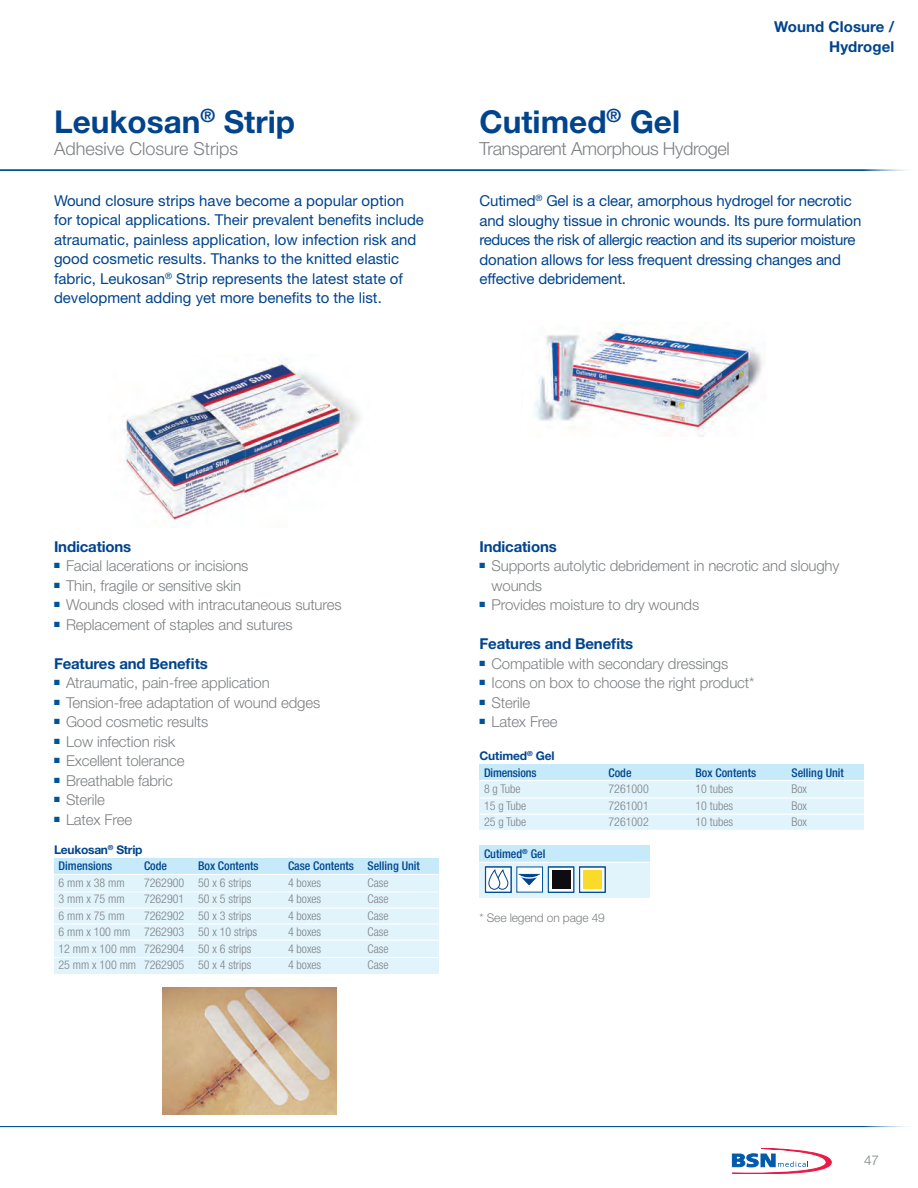
<style>
.page{position:relative;width:918px;height:1188px;background:#fff}
.page>*{position:absolute;margin:0;border:0;box-sizing:border-box;transform-origin:0 0}
.t1{font:700 31.5px "Helvetica Neue";color:#01448c}
.t2{font:300 18px "Helvetica Neue";letter-spacing:-.02em;color:#7e8083}
.t3{font:300 18px "Helvetica Neue";color:#7e8083}
.t4{font:15px/19.5px "Helvetica Neue";color:#01448c}
.t5{font:300 15px/19.5px "Helvetica Neue";letter-spacing:-.01em;color:#7e8083}
.t6{font:700 15px "Helvetica Neue";letter-spacing:-.01em;color:#01448c}
.t7{font:700 15px "Helvetica Neue LT Std";letter-spacing:.005em;color:#01448c}
.t8{font:300 13.5px "Helvetica Neue";color:#7e8083}
.t9{font:300 condensed 12px "Helvetica Neue";color:#7e8083}
.t10{font:500 condensed 12px "Helvetica Neue";color:#01448c}
.t11{font:700 12px "Helvetica Neue";letter-spacing:-.02em;color:#01448c}
.t12{font:300 12px "Helvetica Neue";letter-spacing:-.01em;color:#7e8083}
</style>
<div class="page">
<svg style="left:732px;top:1148px;width:100px;height:26px"></svg>
<hr style="left:0;top:170px;width:918px;height:1px;background:#01529a">
<hr style="left:0;top:1126px;width:918px;height:1px;background:#01529a">
<img style="left:124px;top:358px;width:236px;height:163px">
<div style="left:54px;top:858px;width:384px;height:16px;background:#c6eafa"></div>
<div style="left:54px;top:875px;width:384px;height:99px;background:#e1f4fc"></div>
<hr style="left:54px;top:891px;width:384px;height:1px;background:#fff">
<hr style="left:54px;top:908px;width:384px;height:1px;background:#fff">
<hr style="left:54px;top:923px;width:384px;height:2px;background:#fff">
<hr style="left:54px;top:940px;width:384px;height:1px;background:#fff">
<hr style="left:54px;top:957px;width:384px;height:1px;background:#fff">
<img style="left:162px;top:987px;width:175px;height:128px">
<img style="left:535px;top:324px;width:229px;height:112px">
<div style="left:480px;top:764px;width:384px;height:16px;background:#c6eafa"></div>
<div style="left:480px;top:781px;width:384px;height:50px;background:#e1f4fc"></div>
<hr style="left:480px;top:797px;width:384px;height:2px;background:#fff">
<hr style="left:480px;top:814px;width:384px;height:1px;background:#fff">
<hr style="left:480px;top:830px;width:384px;height:1px;background:#fff">
<div style="left:480px;top:846px;width:170px;height:16px;background:#c6eafa"></div>
<div style="left:480px;top:862px;width:170px;height:35px;background:#e1f4fc"></div>
<hr style="left:480px;top:862px;width:170px;height:1px;background:#fff">
<div style="left:485px;top:867px;width:26px;height:25px;background:#fff"></div>
<svg style="left:488px;top:869px;width:21px;height:21px"></svg>
<div style="left:485px;top:867px;width:26px;height:26px;border:1px solid #01529a"></div>
<div style="left:517px;top:867px;width:26px;height:25px;background:#fff"></div>
<svg style="left:518px;top:874px;width:22px;height:12px"></svg>
<svg style="left:550px;top:869px;width:22px;height:21px"></svg>
<div style="left:552px;top:871px;width:18px;height:18px;background:#0e0b11"></div>
<div style="left:548px;top:867px;width:26px;height:26px;border:1px solid #01529a"></div>
<svg style="left:582px;top:869px;width:21px;height:21px"></svg>
<div style="left:583px;top:871px;width:18px;height:18px;background:#fadb29"></div>
<div style="left:579px;top:867px;width:27px;height:26px;border:1px solid #01529a"></div>
<p class="t1" style="left:54px;top:102px;width:243px">Leukosan<sup>®</sup> Strip</p>
<p class="t3" style="left:54px;top:138px;width:186px">Adhesive Closure Strips</p>
<p class="t4" style="left:54px;top:190px;width:372px">Wound closure strips have become a popular option for topical applications. Their prevalent benefits include atraumatic, painless application, low infection risk and good cosmetic results. Thanks to the knitted elastic fabric, Leukosan<sup>®</sup> Strip represents the latest state of development adding yet more benefits to the list.</p>
<p class="t1" style="left:480px;top:102px;width:202px">Cutimed<sup>®</sup> Gel</p>
<p class="t2" style="left:480px;top:138px;width:252px">Transparent Amorphous Hydrogel</p>
<p class="t7" style="left:774px;top:18px;width:121px">Wound Closure /</p>
<p class="t7" style="left:829px;top:37px;width:66px">Hydrogel</p>
<p class="t4" style="left:480px;top:191px;width:383px">Cutimed<sup>®</sup> Gel is a clear, amorphous hydrogel for necrotic and sloughy tissue in chronic wounds. Its pure formulation reduces the risk of allergic reaction and its superior moisture donation allows for less frequent dressing changes and effective debridement.</p>
<p class="t6" style="left:54px;top:537px;width:79px">Indications</p>
<p class="t5" style="left:54px;top:556px;width:196px"><sup>■</sup> Facial lacerations or incisions</p>
<p class="t5" style="left:54px;top:575px;width:189px"><sup>■</sup> Thin, fragile or sensitive skin</p>
<p class="t5" style="left:54px;top:595px;width:289px"><sup>■</sup> Wounds closed with intracutaneous sutures</p>
<p class="t5" style="left:54px;top:614px;width:240px"><sup>■</sup> Replacement of staples and sutures</p>
<p class="t6" style="left:54px;top:654px;width:155px">Features and Benefits</p>
<p class="t5" style="left:54px;top:673px;width:217px"><sup>■</sup> Atraumatic, pain-free application</p>
<p class="t5" style="left:54px;top:692px;width:268px"><sup>■</sup> Tension-free adaptation of wound edges</p>
<p class="t5" style="left:54px;top:712px;width:156px"><sup>■</sup> Good cosmetic results</p>
<p class="t5" style="left:54px;top:731px;width:123px"><sup>■</sup> Low infection risk</p>
<p class="t5" style="left:54px;top:751px;width:132px"><sup>■</sup> Excellent tolerance</p>
<p class="t5" style="left:54px;top:770px;width:120px"><sup>■</sup> Breathable fabric</p>
<p class="t5" style="left:54px;top:790px;width:52px"><sup>■</sup> Sterile</p>
<p class="t5" style="left:54px;top:809px;width:80px"><sup>■</sup> Latex Free</p>
<p class="t11" style="left:54px;top:842px;width:90px">Leukosan<sup>®</sup> Strip</p>
<p class="t10" style="left:58px;top:859px;width:55px">Dimensions</p>
<p class="t10" style="left:144px;top:859px;width:25px">Code</p>
<p class="t10" style="left:198px;top:859px;width:62px">Box Contents</p>
<p class="t10" style="left:288px;top:859px;width:133px">Case Contents Selling Unit</p>
<p class="t9" style="left:58px;top:876px;width:68px">6 mm x 38 mm</p>
<p class="t9" style="left:144px;top:876px;width:109px">7262900 50 x 6 strips</p>
<p class="t9" style="left:288px;top:876px;width:35px">4 boxes</p>
<p class="t9" style="left:368px;top:876px;width:23px">Case</p>
<p class="t9" style="left:58px;top:892px;width:68px">3 mm x 75 mm</p>
<p class="t9" style="left:144px;top:892px;width:109px">7262901 50 x 5 strips</p>
<p class="t9" style="left:288px;top:892px;width:35px">4 boxes</p>
<p class="t9" style="left:368px;top:892px;width:23px">Case</p>
<p class="t9" style="left:58px;top:909px;width:68px">6 mm x 75 mm</p>
<p class="t9" style="left:144px;top:909px;width:109px">7262902 50 x 3 strips</p>
<p class="t9" style="left:288px;top:909px;width:35px">4 boxes</p>
<p class="t9" style="left:368px;top:909px;width:23px">Case</p>
<p class="t9" style="left:58px;top:925px;width:200px">6 mm x 100 mm 7262903 50 x 10 strips</p>
<p class="t9" style="left:288px;top:925px;width:35px">4 boxes</p>
<p class="t9" style="left:368px;top:925px;width:23px">Case</p>
<p class="t9" style="left:58px;top:942px;width:194px">12 mm x 100 mm 7262904 50 x 6 strips</p>
<p class="t9" style="left:288px;top:942px;width:35px">4 boxes</p>
<p class="t9" style="left:368px;top:942px;width:23px">Case</p>
<p class="t9" style="left:58px;top:958px;width:194px">25 mm x 100 mm 7262905 50 x 4 strips</p>
<p class="t9" style="left:288px;top:958px;width:35px">4 boxes</p>
<p class="t9" style="left:368px;top:958px;width:23px">Case</p>
<p class="t6" style="left:480px;top:537px;width:79px">Indications</p>
<p class="t5" style="left:492px;top:556px;width:349px;text-indent:-12px"><sup>■</sup> Supports autolytic debridement in necrotic and sloughy wounds</p>
<p class="t5" style="left:480px;top:595px;width:221px"><sup>■</sup> Provides moisture to dry wounds</p>
<p class="t6" style="left:480px;top:635px;width:155px">Features and Benefits</p>
<p class="t5" style="left:480px;top:653px;width:250px"><sup>■</sup> Compatible with secondary dressings</p>
<p class="t5" style="left:480px;top:673px;width:276px"><sup>■</sup> Icons on box to choose the right product*</p>
<p class="t5" style="left:480px;top:692px;width:52px"><sup>■</sup> Sterile</p>
<p class="t5" style="left:480px;top:712px;width:80px"><sup>■</sup> Latex Free</p>
<p class="t11" style="left:480px;top:748px;width:77px">Cutimed<sup>®</sup> Gel</p>
<p class="t10" style="left:484px;top:765px;width:54px">Dimensions</p>
<p class="t10" style="left:609px;top:765px;width:25px">Code</p>
<p class="t10" style="left:696px;top:765px;width:62px">Box Contents</p>
<p class="t10" style="left:792px;top:765px;width:54px">Selling Unit</p>
<p class="t9" style="left:484px;top:782px;width:38px">8 g Tube</p>
<p class="t9" style="left:609px;top:782px;width:42px">7261000</p>
<p class="t9" style="left:696px;top:782px;width:39px">10 tubes</p>
<p class="t9" style="left:792px;top:782px;width:17px">Box</p>
<p class="t9" style="left:484px;top:798px;width:44px">15 g Tube</p>
<p class="t9" style="left:609px;top:798px;width:42px">7261001</p>
<p class="t9" style="left:696px;top:798px;width:39px">10 tubes</p>
<p class="t9" style="left:792px;top:798px;width:17px">Box</p>
<p class="t9" style="left:484px;top:815px;width:44px">25 g Tube</p>
<p class="t9" style="left:609px;top:815px;width:42px">7261002</p>
<p class="t9" style="left:696px;top:815px;width:39px">10 tubes</p>
<p class="t9" style="left:792px;top:815px;width:17px">Box</p>
<p class="t10" style="left:484px;top:846px;width:63px">Cutimed<sup>®</sup> Gel</p>
<p class="t12" style="left:480px;top:911px;width:127px">* See legend on page 49</p>
<p class="t8" style="left:864px;top:1152px;width:17px">47</p>
</div>
